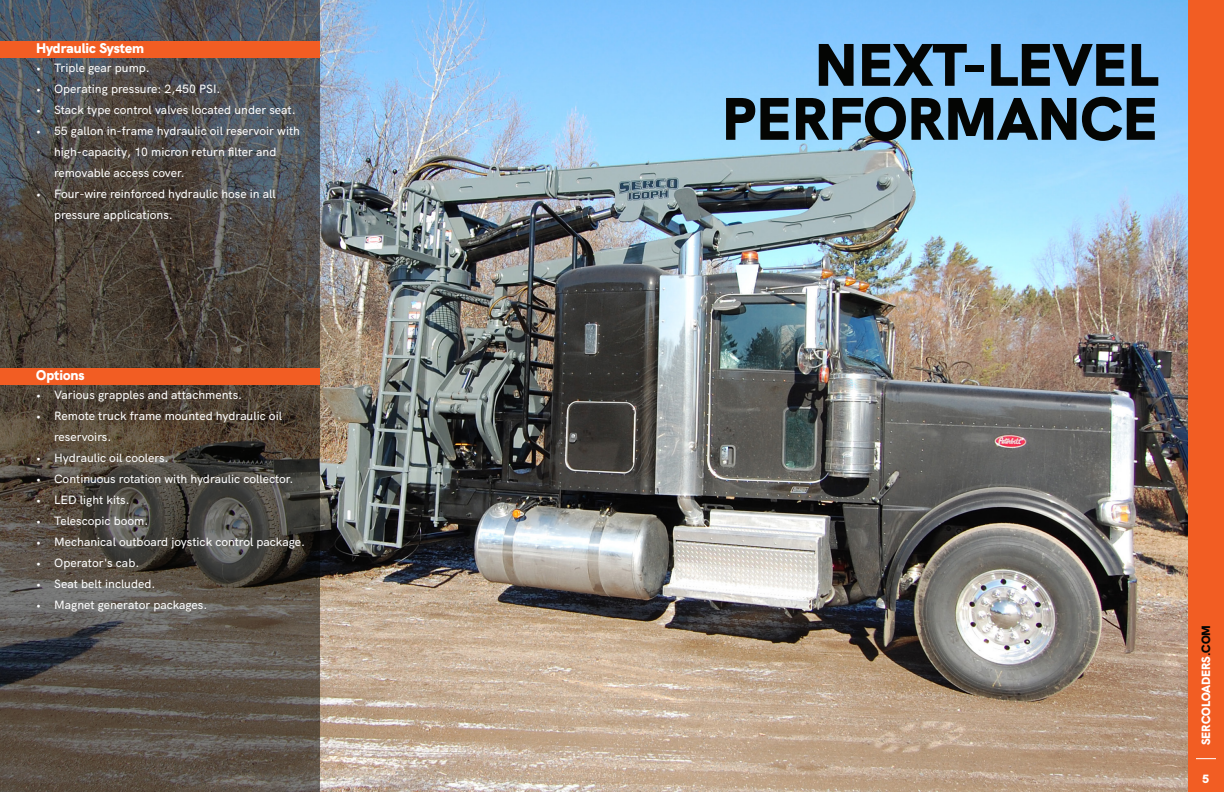
<style>
.page{position:relative;width:1224px;height:792px;background:#fff}
.page>*{position:absolute;margin:0;border:0;box-sizing:border-box;transform-origin:0 0}
.t1{font:900 60px "HK Grotesk";color:#040503}
.t2{font:900 14px "HK Grotesk";color:#fff}
.t3{font:500 12px/21px "HK Grotesk";color:#fff}
.t4{font:900 12px "HK Grotesk";letter-spacing:-.005em;color:#fff}
.s1{color:#040503}
</style>
<div class="page">
<img style="left:320px;top:0;width:869px;height:792px">
<div style="left:1189px;top:0;width:35px;height:792px;background:#f25d23"></div>
<svg style="left:1196px;top:758px;width:20px;height:1px"></svg>
<svg style="left:0;top:0;width:320px;height:792px;background:#514b46"></svg>
<div style="left:0;top:41px;width:320px;height:17px;background:#f25d23"></div>
<div style="left:0;top:368px;width:320px;height:17px;background:#f25d23"></div>
<p class="t2" style="left:36px;top:37px;width:110px">Hydraulic System</p>
<p class="t3" style="left:36px;top:56px;width:115px">• Triple gear pump.</p>
<p class="t3" style="left:36px;top:77px;width:186px">• Operating pressure: 2,450 PSI.</p>
<p class="t3" style="left:36px;top:98px;width:261px">• Stack type control valves located under seat.</p>
<p class="t3" style="left:54px;top:119px;width:247px;text-indent:-18px">• 55 gallon in-frame hydraulic oil reservoir with high-capacity, 10 micron return filter and removable access cover.</p>
<p class="t3" style="left:54px;top:182px;width:223px;text-indent:-18px">• Four-wire reinforced hydraulic hose in all pressure applications.</p>
<p class="t2" style="left:36px;top:364px;width:50px">Options</p>
<p class="t3" style="left:36px;top:384px;width:208px">• Various grapples and attachments.</p>
<p class="t3" style="left:54px;top:405px;width:229px;text-indent:-18px">• Remote truck frame mounted hydraulic oil reservoirs.</p>
<p class="t3" style="left:36px;top:447px;width:134px">• Hydraulic oil coolers.</p>
<p class="t3" style="left:36px;top:468px;width:259px">• Continuous rotation with hydraulic collector.</p>
<p class="t3" style="left:36px;top:489px;width:95px">• LED light kits.</p>
<p class="t3" style="left:36px;top:510px;width:114px">• Telescopic boom.</p>
<p class="t3" style="left:36px;top:531px;width:270px">• Mechanical outboard joystick control package.</p>
<p class="t3" style="left:36px;top:552px;width:105px">• Operator's cab.</p>
<p class="t3" style="left:36px;top:573px;width:121px">• Seat belt included.</p>
<p class="t3" style="left:36px;top:594px;width:173px">• Magnet generator packages.</p>
<p class="t1" style="left:815px;top:18px;width:345px">NEXT-LEVEL</p>
<p class="t1" style="left:722px;top:72px;width:438px">PERFORMANCE</p>
<p class="t4" style="left:1197px;top:745px;width:122px;rotate:-90deg">SERCOLOADERS<span class="s1">.COM</span></p>
<p class="t4" style="left:1202px;top:769px;width:9px">5</p>
</div>
